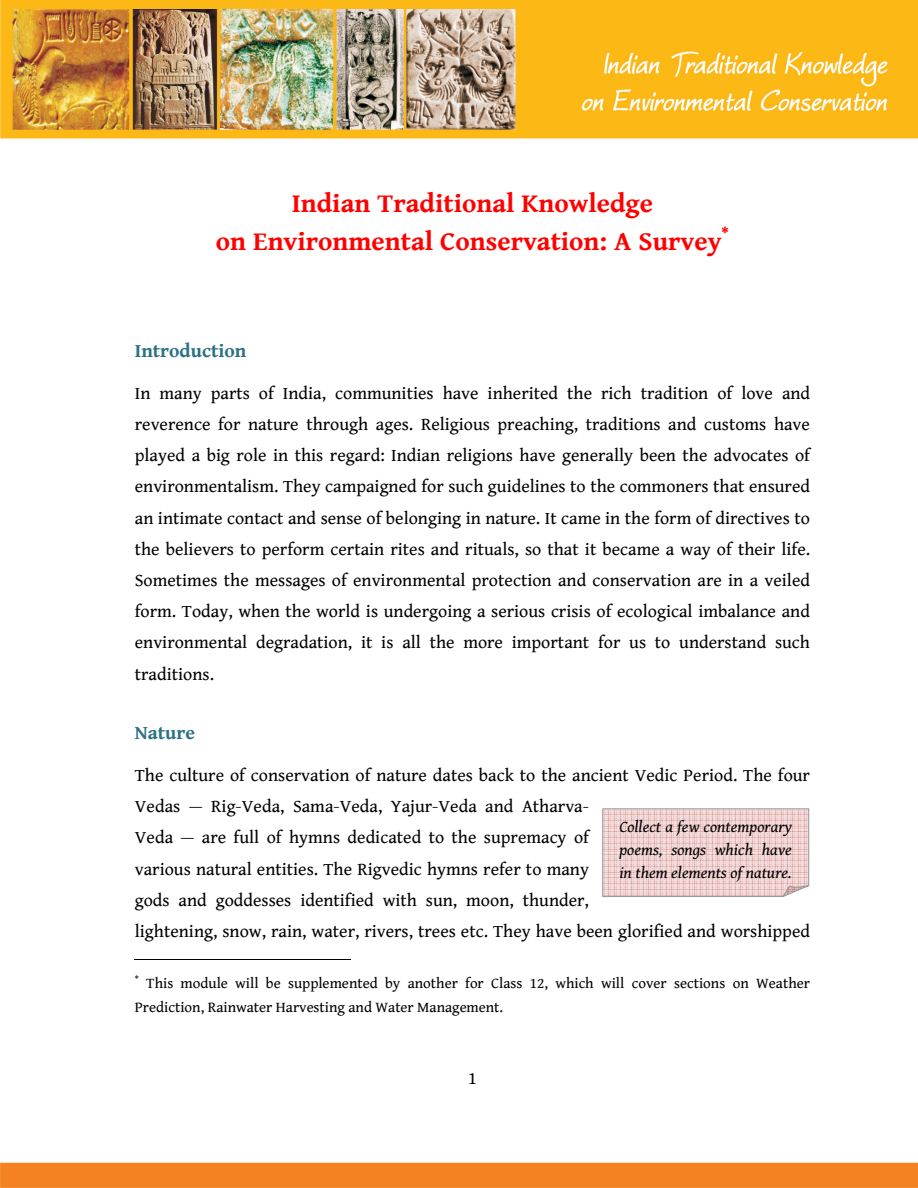
<style>
.page{position:relative;width:918px;height:1188px;background:#fff}
.page>*{position:absolute;margin:0;border:0;box-sizing:border-box;transform-origin:0 0}
.t1{font:700 27px/37.5px "Gentium Book Basic";color:#f00;text-align:center}
.t2{font:700 19.5px "Gentium Book Basic";color:#2a7186}
.t3{font:18px/31.2px "Gentium Book Basic";color:#000;text-align:justify}
.t4{font:italic 16.5px/23px "Gentium Book Basic";color:#000;text-align:justify}
.t5{font:15px/24px "Gentium Book Basic";color:#000}
</style>
<div class="page">
<img style="left:0;top:0;width:918px;height:1188px">
<hr style="left:135px;top:959px;width:216px;height:1px;background:#000">
<svg style="left:602px;top:808px;width:208px;height:90px"></svg>
<h1 class="t1" style="left:216px;top:186px;width:514px">Indian Traditional Knowledge<br>on Environmental Conservation: A Survey<sup>*</sup></h1>
<p class="t2" style="left:135px;top:340px;width:113px">Introduction</p>
<p class="t3" style="left:135px;top:378px;width:677px">In many parts of India, communities have inherited the rich tradition of love and reverence for nature through ages. Religious preaching, traditions and customs have played a big role in this regard: Indian religions have generally been the advocates of environmentalism. They campaigned for such guidelines to the commoners that ensured an intimate contact and sense of belonging in nature. It came in the form of directives to the believers to perform certain rites and rituals, so that it became a way of their life.<br>Sometimes the messages of environmental protection and conservation are in a veiled form. Today, when the world is undergoing a serious crisis of ecological imbalance and environmental degradation, it is all the more important for us to understand such traditions.</p>
<p class="t2" style="left:135px;top:722px;width:62px">Nature</p>
<p class="t3" style="left:135px;top:760px;width:677px;text-align:left">The culture of conservation of nature dates back to the ancient Vedic Period. The four Vedas — Rig-Veda, Sama-Veda, Yajur-Veda and Atharva-<br>Veda — are full of hymns dedicated to the supremacy of<br>various natural entities. The Rigvedic hymns refer to many<br>gods and goddesses identified with sun, moon, thunder,<br>lightening, snow, rain, water, rivers, trees etc. They have been glorified and worshipped</p>
<p class="t5" style="left:135px;top:972px;width:677px"><sup>*</sup> This module will be supplemented by another for Class 12, which will cover sections on Weather<br>Prediction, Rainwater Harvesting and Water Management.</p>
<p class="t4" style="left:619px;top:816px;width:174px">Collect a few contemporary poems, songs which have in them elements of nature.</p>
<p class="t3" style="left:468px;top:1063px;width:10px">1</p>
</div>
